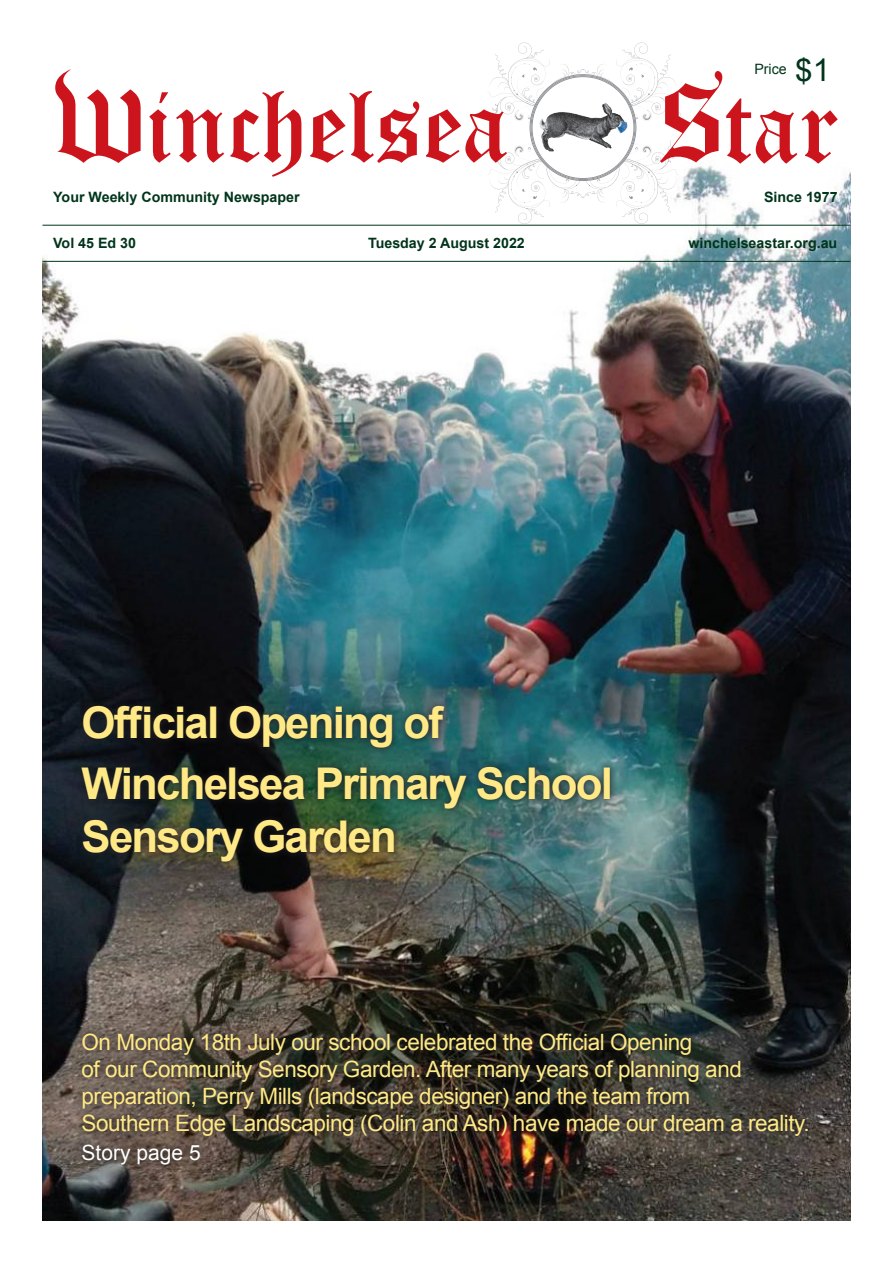
<style>
.page{position:relative;width:893px;height:1263px;background:#fff}
.page>*{position:absolute;margin:0;border:0;box-sizing:border-box;transform-origin:0 0}
.t1{font:700 43.8px/60.3px "Arial";letter-spacing:-.04em;color:#ffe986}
.t2{font:22.5px/27px "Arial";letter-spacing:-.02em;color:#ffe986}
.t3{font:21px "Arial";color:#fff}
.t4{font:700 14.25px "Arial";color:#01351b}
.t5{font:14.25px "Arial";color:#01351b}
.s1{font-size:31.5px}
</style>
<div class="page">
<img style="left:43px;top:92px;width:807px;height:1128px">
<hr style="left:43px;top:225px;width:807px;height:1px;background:#01351b">
<hr style="left:43px;top:261px;width:807px;height:1px;background:#01351b">
<svg style="left:426px;top:43px;width:412px;height:181px"></svg>
<svg style="left:310px;top:91px;width:109px;height:72px"></svg>
<svg style="left:230px;top:91px;width:71px;height:86px"></svg>
<svg style="left:149px;top:109px;width:75px;height:54px"></svg>
<svg style="left:159px;top:92px;width:9px;height:11px"></svg>
<svg style="left:55px;top:69px;width:86px;height:94px"></svg>
<svg style="left:73px;top:1024px;width:743px;height:149px;background:#3f3831"></svg>
<img style="left:75px;top:699px;width:542px;height:170px">
<p class="t5" style="left:754px;top:60px;width:77px">Price <span class="s1">$1</span></p>
<p class="t4" style="left:53px;top:187px;width:248px">Your Weekly Community Newspaper</p>
<p class="t4" style="left:764px;top:187px;width:75px">Since 1977</p>
<p class="t4" style="left:53px;top:234px;width:84px">Vol 45 Ed 30</p>
<p class="t4" style="left:368px;top:234px;width:158px">Tuesday 2 August 2022</p>
<p class="t4" style="left:688px;top:234px;width:150px">winchelseastar.org.au</p>
<h1 class="t1" style="left:82px;top:694px;width:533px">Official Opening of<br>Winchelsea Primary School</h1>
<h1 class="t1" style="left:82px;top:808px;width:317px">Sensory Garden</h1>
<p class="t2" style="left:82px;top:1028px;width:729px">On Monday 18th July our school celebrated the Official Opening<br>of our Community Sensory Garden. After many years of planning and preparation, Perry Mills (landscape designer) and the team from<br>Southern Edge Landscaping (Colin and Ash) have made our dream a reality.</p>
<p class="t3" style="left:82px;top:1139px;width:121px">Story page 5</p>
</div>
